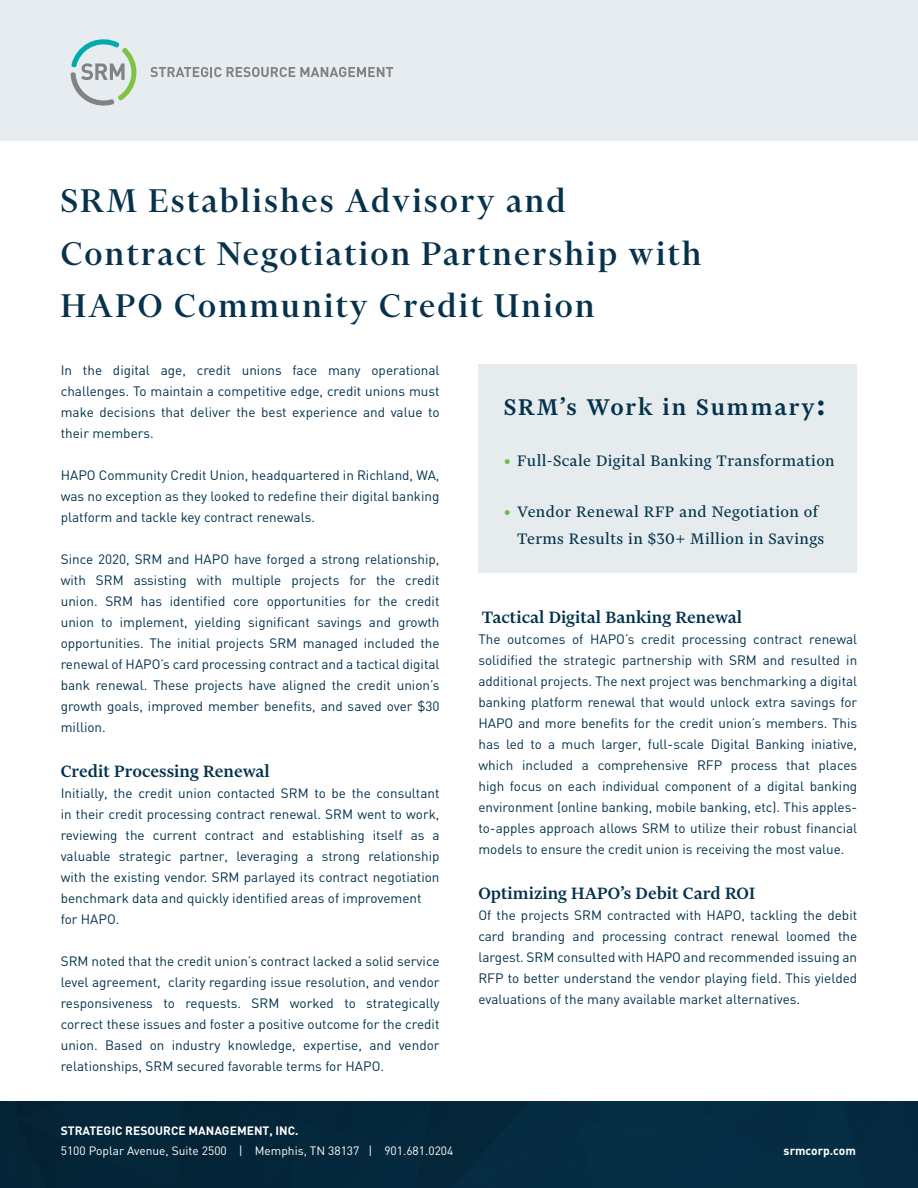
<style>
.page{position:relative;width:918px;height:1188px;background:#fff}
.page>*{position:absolute;margin:0;border:0;box-sizing:border-box;transform-origin:0 0}
.t1{font:500 37.5px "Financier Display";letter-spacing:.07em;color:#06324c}
.t2{font:500 27px "Financier Text";letter-spacing:.07em;color:#02324c}
.t3{font:500 19.5px "Financier Text";color:#02324c}
.t4{font:18px/27px "Financier Text";letter-spacing:.02em;color:#02324c}
.t5{font:13.5px/21px "DIN";color:#02324c;text-align:justify}
.t6{font:12px "DIN";color:#fff}
.t7{font:700 12px "DIN";color:#fff}
.s1{font-size:36px}
.s2{color:#6bbd4b}
</style>
<div class="page">
<div style="left:0;top:0;width:918px;height:140px;background:#e6ecef"></div>
<svg style="left:71px;top:39px;width:66px;height:67px"></svg>
<svg style="left:150px;top:67px;width:243px;height:10px"></svg>
<img style="left:0;top:1102px;width:918px;height:86px">
<div style="left:478px;top:364px;width:379px;height:209px;background:#e6eced"></div>
<p class="t1" style="left:61px;top:181px;width:506px">SRM Establishes Advisory and</p>
<p class="t1" style="left:61px;top:234px;width:642px">Contract Negotiation Partnership with</p>
<p class="t1" style="left:61px;top:286px;width:535px">HAPO Community Credit Union</p>
<p class="t5" style="left:61px;top:359px;width:380px">In the digital age, credit unions face many operational challenges. To maintain a competitive edge, credit unions must make decisions that deliver the best experience and value to their members.</p>
<p class="t5" style="left:61px;top:464px;width:380px">HAPO Community Credit Union, headquartered in Richland, WA, was no exception as they looked to redefine their digital banking platform and tackle key contract renewals.</p>
<p class="t5" style="left:61px;top:548px;width:380px">Since 2020, SRM and HAPO have forged a strong relationship, with SRM assisting with multiple projects for the credit union. SRM has identified core opportunities for the credit union to implement, yielding significant savings and growth opportunities. The initial projects SRM managed included the renewal of HAPO’s card processing contract and a tactical digital bank renewal. These projects have aligned the credit union’s growth goals, improved member benefits, and saved over $30 million.</p>
<p class="t3" style="left:61px;top:760px;width:211px">Credit Processing Renewal</p>
<p class="t5" style="left:61px;top:782px;width:380px">Initially, the credit union contacted SRM to be the consultant in their credit processing contract renewal. SRM went to work, reviewing the current contract and establishing itself as a valuable strategic partner, leveraging a strong relationship with the existing vendor. SRM parlayed its contract negotiation benchmark data and quickly identified areas of improvement</p>
<p class="t5" style="left:61px;top:908px;width:60px">for HAPO.</p>
<p class="t5" style="left:61px;top:950px;width:380px">SRM noted that the credit union’s contract lacked a solid service level agreement, clarity regarding issue resolution, and vendor responsiveness to requests. SRM worked to strategically correct these issues and foster a positive outcome for the credit union. Based on industry knowledge, expertise, and vendor relationships, SRM secured favorable terms for HAPO.</p>
<p class="t2" style="left:504px;top:393px;width:324px">SRM’s Work in Summary<span class="s1">:</span></p>
<p class="t4" style="left:504px;top:448px;width:333px"><span class="s2">•</span> Full-Scale Digital Banking Transformation</p>
<p class="t4" style="left:517px;top:499px;width:309px;text-indent:-14px"><span class="s2">•</span> Vendor Renewal RFP and Negotiation of<br>Terms Results in $30+ Million in Savings</p>
<p class="t3" style="left:482px;top:607px;width:262px">Tactical Digital Banking Renewal</p>
<p class="t5" style="left:478px;top:629px;width:380px">The outcomes of HAPO’s credit processing contract renewal solidified the strategic partnership with SRM and resulted in additional projects. The next project was benchmarking a digital banking platform renewal that would unlock extra savings for HAPO and more benefits for the credit union’s members. This has led to a much larger, full-scale Digital Banking iniative, which included a comprehensive RFP process that places high focus on each individual component of a digital banking environment (online banking, mobile banking, etc). This apples&shy;to-apples approach allows SRM to utilize their robust financial models to ensure the credit union is receiving the most value.</p>
<p class="t3" style="left:478px;top:883px;width:278px">Optimizing HAPO’s Debit Card ROI</p>
<p class="t5" style="left:478px;top:905px;width:380px">Of the projects SRM contracted with HAPO, tackling the debit card branding and processing contract renewal loomed the largest. SRM consulted with HAPO and recommended issuing an RFP to better understand the vendor playing field. This yielded evaluations of the many available market alternatives.</p>
<p class="t7" style="left:61px;top:1123px;width:239px">STRATEGIC RESOURCE MANAGEMENT, INC.</p>
<p class="t6" style="left:61px;top:1143px;width:394px">5100 Poplar Avenue, Suite 2500 | Memphis, TN 38137 | 901.681.0204</p>
<p class="t7" style="left:784px;top:1142px;width:74px">srmcorp.com</p>
</div>
